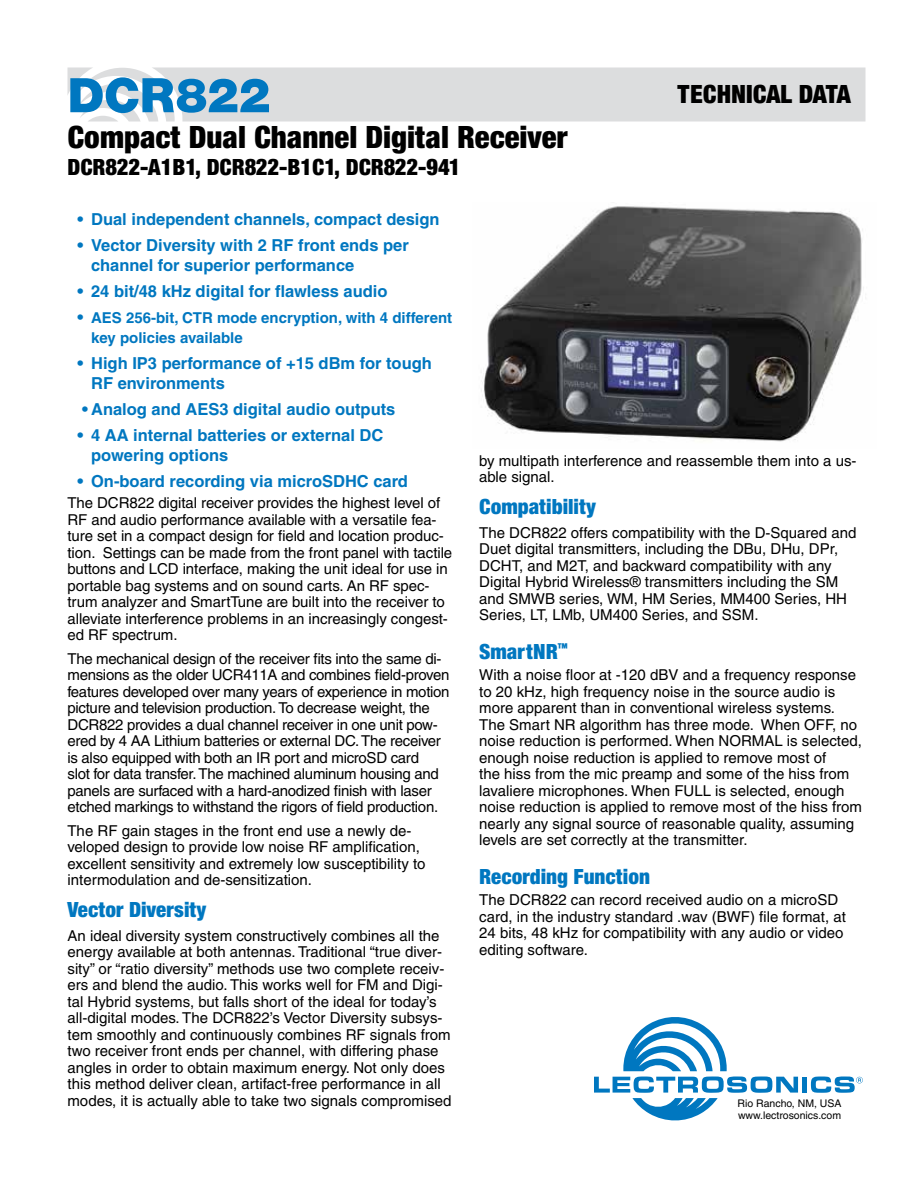
<style>
.page{position:relative;width:918px;height:1188px;background:#fff}
.page>*{position:absolute;margin:0;border:0;box-sizing:border-box;transform-origin:0 0}
.t1{font:900 51px "Sans";color:#0077c0}
.t2{font:900 condensed 33px "Sans";color:#000}
.t3{font:900 condensed 27px "Sans";color:#000}
.t4{font:900 condensed 24px "Sans";color:#000}
.t5{font:900 condensed 22.5px "Sans";color:#0077c0}
.t6{font:700 16.5px/19.5px "Helvetica";color:#0077c0}
.t7{font:15px/16.5px "Helvetica";color:#000}
.t8{font:15px/16.5px "Helvetica";letter-spacing:-.02em;color:#000}
.t9{font:700 15px/19.5px "Helvetica";color:#0077c0}
.t10{font:10.5px/12.1px "Helvetica";color:#000}
.s1{font-size:16.5px}
</style>
<div class="page">
<svg style="left:68px;top:68px;width:798px;height:54px"></svg>
<svg style="left:594px;top:1017px;width:204px;height:103px"></svg>
<div style="left:802px;top:1077px;width:5px;height:16px;background:#0077c0"></div>
<svg style="left:811px;top:1077px;width:52px;height:16px"></svg>
<img style="left:481px;top:206px;width:383px;height:236px">
<h1 class="t1" style="left:68px;top:64px;width:205px">DCR822</h1>
<h2 class="t2" style="left:68px;top:117px;width:502px">Compact Dual Channel Digital Receiver</h2>
<h3 class="t4" style="left:68px;top:153px;width:394px">DCR822-A1B1, DCR822-B1C1, DCR822-941</h3>
<h3 class="t3" style="left:677px;top:77px;width:176px">TECHNICAL DATA</h3>
<p class="t6" style="left:78px;top:209px;width:364px">• Dual independent channels, compact design</p>
<p class="t6" style="left:91px;top:235px;width:319px;text-indent:-13px">• Vector Diversity with 2 RF front ends per channel for superior performance</p>
<p class="t6" style="left:78px;top:281px;width:312px">• 24 bit/48 kHz digital for flawless audio</p>
<p class="t9" style="left:91px;top:308px;width:363px;text-indent:-14px"><span class="s1">•</span> AES 256-bit, CTR mode encryption, with 4 different key policies available</p>
<p class="t6" style="left:91px;top:353px;width:342px;text-indent:-13px">• High IP3 performance of +15 dBm for tough<br>RF environments</p>
<p class="t6" style="left:82px;top:399px;width:315px">• Analog and AES3 digital audio outputs</p>
<p class="t6" style="left:91px;top:425px;width:294px;text-indent:-13px">• 4 AA internal batteries or external DC powering options</p>
<p class="t6" style="left:78px;top:471px;width:332px">• On-board recording via microSDHC card</p>
<p class="t7" style="left:68px;top:495px;width:386px">The DCR822 digital receiver provides the highest level of RF and audio performance available with a versatile fea&shy;ture set in a compact design for field and location produc&shy;tion. Settings can be made from the front panel with tactile buttons and LCD interface, making the unit ideal for use in portable bag systems and on sound carts. An RF spec&shy;trum analyzer and SmartTune are built into the receiver to alleviate interference problems in an increasingly congest&shy;ed RF spectrum.</p>
<p class="t8" style="left:68px;top:650px;width:384px">The mechanical design of the receiver fits into the same di&shy;mensions as the older UCR411A and combines field-proven features developed over many years of experience in motion picture and television production. To decrease weight, the DCR822 provides a dual channel receiver in one unit pow&shy;ered by 4 AA Lithium batteries or external DC. The receiver is also equipped with both an IR port and microSD card<br>slot for data transfer. The machined aluminum housing and panels are surfaced with a hard-anodized finish with laser etched markings to withstand the rigors of field production.</p>
<p class="t7" style="left:68px;top:822px;width:360px">The RF gain stages in the front end use a newly de&shy;veloped design to provide low noise RF amplification, excellent sensitivity and extremely low susceptibility to intermodulation and de-sensitization.</p>
<h3 class="t5" style="left:68px;top:896px;width:140px">Vector Diversity</h3>
<p class="t7" style="left:68px;top:927px;width:386px">An ideal diversity system constructively combines all the energy available at both antennas. Traditional “true diver&shy;sity” or “ratio diversity” methods use two complete receiv&shy;ers and blend the audio. This works well for FM and Digi&shy;tal Hybrid systems, but falls short of the ideal for today’s all-digital modes. The DCR822’s Vector Diversity subsys&shy;tem smoothly and continuously combines RF signals from two receiver front ends per channel, with differing phase angles in order to obtain maximum energy. Not only does this method deliver clean, artifact-free performance in all modes, it is actually able to take two signals compromised</p>
<p class="t7" style="left:479px;top:452px;width:379px">by multipath interference and reassemble them into a us&shy;able signal.</p>
<h3 class="t5" style="left:479px;top:493px;width:118px">Compatibility</h3>
<p class="t7" style="left:479px;top:524px;width:379px">The DCR822 offers compatibility with the D-Squared and Duet digital transmitters, including the DBu, DHu, DPr, DCHT, and M2T, and backward compatibility with any Digital Hybrid Wireless® transmitters including the SM and SMWB series, WM, HM Series, MM400 Series, HH Series, LT, LMb, UM400 Series, and SSM.</p>
<h3 class="t5" style="left:479px;top:638px;width:90px">SmartNR<sup>™</sup></h3>
<p class="t7" style="left:479px;top:667px;width:384px">With a noise floor at -120 dBV and a frequency response to 20 kHz, high frequency noise in the source audio is more apparent than in conventional wireless systems.<br>The Smart NR algorithm has three mode. When OFF, no noise reduction is performed. When NORMAL is selected, enough noise reduction is applied to remove most of<br>the hiss from the mic preamp and some of the hiss from lavaliere microphones. When FULL is selected, enough noise reduction is applied to remove most of the hiss from nearly any signal source of reasonable quality, assuming levels are set correctly at the transmitter.</p>
<h3 class="t5" style="left:479px;top:863px;width:172px">Recording Function</h3>
<p class="t7" style="left:479px;top:892px;width:368px">The DCR822 can record received audio on a microSD card, in the industry standard .wav (BWF) file format, at 24 bits, 48 kHz for compatibility with any audio or video editing software.</p>
<p class="t10" style="left:738px;top:1097px;width:106px">Rio Rancho, NM, USA www.lectrosonics.com</p>
</div>
